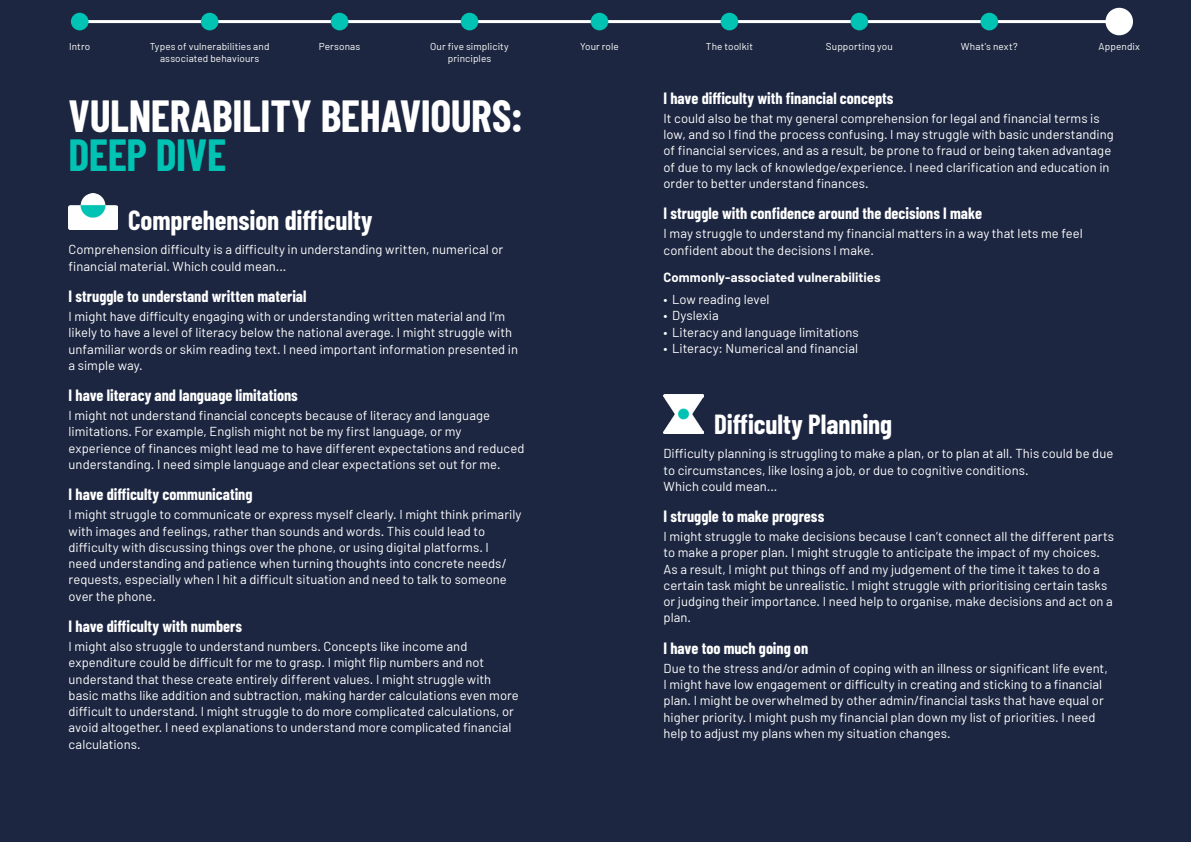
<style>
.page{position:relative;width:1191px;height:842px;background:#1c2640}
.page>*{position:absolute;margin:0;border:0;box-sizing:border-box;transform-origin:0 0}
.APPENDIX_H2{font:700 44px "Barlow Condensed";letter-spacing:-.01em;color:#fff}
.APPENDIX_H2-2{font:700 44px "Barlow Condensed";letter-spacing:-.01em;color:#00c3b3}
.APPENDIX_H3{font:700 27px "Barlow Condensed";letter-spacing:-.005em;color:#fff}
.t1{font:700 16px "Barlow Condensed";color:#fff}
.BODY_SMALL{font:13px/16.2px "Barlow";color:#fff}
.BODY_SMALL-2{font:700 13px "Barlow";letter-spacing:.005em;color:#fff}
.t2{font:10px/12.5px "Barlow";letter-spacing:.01em;color:#fff;text-align:center}
</style>
<div class="page">
<hr style="left:80px;top:20px;width:1039px;height:3px;background:#fff">
<div style="left:71px;top:13px;width:18px;height:17px;background:#00c3b3;border-radius:50%"></div>
<div style="left:201px;top:13px;width:17px;height:17px;background:#00c3b3;border-radius:50%"></div>
<div style="left:331px;top:13px;width:17px;height:17px;background:#00c3b3;border-radius:50%"></div>
<div style="left:461px;top:13px;width:17px;height:17px;background:#00c3b3;border-radius:50%"></div>
<div style="left:590px;top:13px;width:18px;height:17px;background:#00c3b3;border-radius:50%"></div>
<div style="left:720px;top:13px;width:18px;height:17px;background:#00c3b3;border-radius:50%"></div>
<div style="left:850px;top:13px;width:18px;height:17px;background:#00c3b3;border-radius:50%"></div>
<div style="left:980px;top:13px;width:18px;height:17px;background:#00c3b3;border-radius:50%"></div>
<div style="left:1105px;top:8px;width:28px;height:27px;background:#fff;border-radius:50%"></div>
<img style="left:663px;top:394px;width:40px;height:39px">
<img style="left:69px;top:193px;width:48px;height:37px">
<p class="t2" style="left:69px;top:40px;width:23px">Intro</p>
<p class="t2" style="left:150px;top:40px;width:121px">Types of vulnerabilities and associated behaviours</p>
<p class="t2" style="left:319px;top:40px;width:43px">Personas</p>
<p class="t2" style="left:430px;top:40px;width:80px">Our five simplicity principles</p>
<p class="t2" style="left:580px;top:40px;width:40px">Your role</p>
<p class="t2" style="left:706px;top:40px;width:49px">The toolkit</p>
<p class="t2" style="left:826px;top:40px;width:68px">Supporting you</p>
<p class="t2" style="left:961px;top:40px;width:58px">What’s next?</p>
<p class="t2" style="left:1098px;top:40px;width:43px">Appendix</p>
<h4 class="t1" style="left:663px;top:88px;width:231px">I have difficulty with financial concepts</h4>
<p class="BODY_SMALL" style="left:663px;top:110px;width:452px">It could also be that my general comprehension for legal and financial terms is low, and so I find the process confusing. I may struggle with basic understanding of financial services, and as a result, be prone to fraud or being taken advantage of due to my lack of knowledge/experience. I need clarification and education in order to better understand finances.</p>
<h4 class="t1" style="left:663px;top:204px;width:320px">I struggle with confidence around the decisions I make</h4>
<p class="BODY_SMALL" style="left:663px;top:225px;width:421px">I may struggle to understand my financial matters in a way that lets me feel confident about the decisions I make.</p>
<p class="BODY_SMALL-2" style="left:663px;top:269px;width:218px">Commonly-associated vulnerabilities</p>
<p class="BODY_SMALL" style="left:663px;top:291px;width:108px">• Low reading level</p>
<p class="BODY_SMALL" style="left:663px;top:307px;width:57px">• Dyslexia</p>
<p class="BODY_SMALL" style="left:663px;top:324px;width:197px">• Literacy and language limitations</p>
<p class="BODY_SMALL" style="left:663px;top:340px;width:196px">• Literacy: Numerical and financial</p>
<h2 class="APPENDIX_H2" style="left:69px;top:89px;width:456px">VULNERABILITY BEHAVIOURS:</h2>
<h2 class="APPENDIX_H2-2" style="left:69px;top:128px;width:159px">DEEP DIVE</h2>
<h3 class="APPENDIX_H3" style="left:128px;top:203px;width:246px">Comprehension difficulty</h3>
<p class="BODY_SMALL" style="left:69px;top:241px;width:436px">Comprehension difficulty is a difficulty in understanding written, numerical or financial material. Which could mean...</p>
<h4 class="t1" style="left:69px;top:286px;width:239px">I struggle to understand written material</h4>
<p class="BODY_SMALL" style="left:69px;top:308px;width:451px">I might have difficulty engaging with or understanding written material and I’m likely to have a level of literacy below the national average. I might struggle with unfamiliar words or skim reading text. I need important information presented in a simple way.</p>
<h4 class="t1" style="left:69px;top:385px;width:231px">I have literacy and language limitations</h4>
<p class="BODY_SMALL" style="left:69px;top:407px;width:457px">I might not understand financial concepts because of literacy and language limitations. For example, English might not be my first language, or my experience of finances might lead me to have different expectations and reduced understanding. I need simple language and clear expectations set out for me.</p>
<h4 class="t1" style="left:69px;top:485px;width:185px">I have difficulty communicating</h4>
<p class="BODY_SMALL" style="left:69px;top:506px;width:454px">I might struggle to communicate or express myself clearly. I might think primarily with images and feelings, rather than sounds and words. This could lead to difficulty with discussing things over the phone, or using digital platforms. I<br>need understanding and patience when turning thoughts into concrete needs/ requests, especially when I hit a difficult situation and need to talk to someone over the phone.</p>
<h4 class="t1" style="left:69px;top:616px;width:175px">I have difficulty with numbers</h4>
<p class="BODY_SMALL" style="left:69px;top:638px;width:452px">I might also struggle to understand numbers. Concepts like income and expenditure could be difficult for me to grasp. I might flip numbers and not understand that these create entirely different values. I might struggle with basic maths like addition and subtraction, making harder calculations even more difficult to understand. I might struggle to do more complicated calculations, or avoid altogether. I need explanations to understand more complicated financial calculations.</p>
<h3 class="APPENDIX_H3" style="left:714px;top:407px;width:179px">Difficulty Planning</h3>
<p class="BODY_SMALL" style="left:663px;top:445px;width:451px">Difficulty planning is struggling to make a plan, or to plan at all. This could be due to circumstances, like losing a job, or due to cognitive conditions.<br>Which could mean...</p>
<h4 class="t1" style="left:663px;top:506px;width:162px">I struggle to make progress</h4>
<p class="BODY_SMALL" style="left:663px;top:528px;width:452px">I might struggle to make decisions because I can’t connect all the different parts to make a proper plan. I might struggle to anticipate the impact of my choices.<br>As a result, I might put things off and my judgement of the time it takes to do a certain task might be unrealistic. I might struggle with prioritising certain tasks or judging their importance. I need help to organise, make decisions and act on a plan.</p>
<h4 class="t1" style="left:663px;top:638px;width:146px">I have too much going on</h4>
<p class="BODY_SMALL" style="left:663px;top:660px;width:446px">Due to the stress and/or admin of coping with an illness or significant life event, I might have low engagement or difficulty in creating and sticking to a financial plan. I might be overwhelmed by other admin/financial tasks that have equal or higher priority. I might push my financial plan down my list of priorities. I need help to adjust my plans when my situation changes.</p>
</div>
